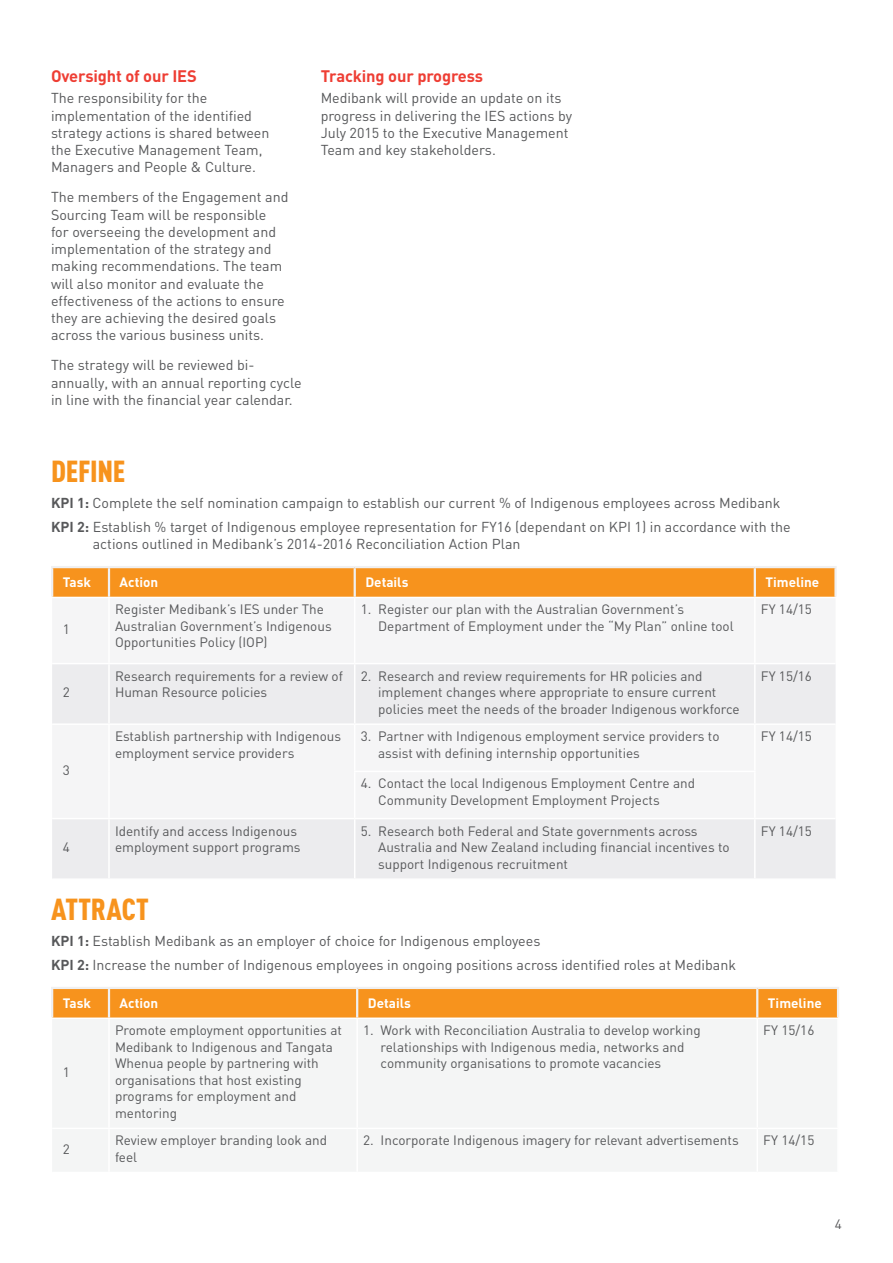
<style>
.page{position:relative;width:893px;height:1263px;background:#fff}
.page>*{position:absolute;margin:0;border:0;box-sizing:border-box;transform-origin:0 0}
.T_Header_Din{font:900 condensed 30px "DINOT";letter-spacing:-.005em;color:#f7931d}
.t1{font:700 16.5px "DIN";letter-spacing:-.01em;color:#ee3e34}
._03_Body_DIN_Light_9{font:14.25px/17.2px "DIN";color:#57585a}
._04_Table_DIN_Reg_9{font:13.5px/16.5px "DIN";color:#57585a}
._04_Table_DIN_Reg_9-2{font:700 13.5px "DIN";color:#fff}
.s1{font-weight:700}
</style>
<div class="page">
<svg style="left:53px;top:568px;width:781px;height:29px;background:#f69521"></svg>
<svg style="left:52px;top:664px;width:784px;height:214px;fill:#ececee"></svg>
<hr style="left:51px;top:566px;width:58px;height:2px;background:#f0f0f1">
<hr style="left:51px;top:568px;width:2px;height:29px;background:#f0f0f1">
<hr style="left:109px;top:566px;width:246px;height:2px;background:#f0f0f1">
<hr style="left:108px;top:568px;width:2px;height:29px;background:#f0f0f1">
<hr style="left:355px;top:566px;width:400px;height:2px;background:#f0f0f1">
<hr style="left:354px;top:568px;width:2px;height:29px;background:#f0f0f1">
<hr style="left:755px;top:566px;width:82px;height:2px;background:#f0f0f1">
<hr style="left:754px;top:568px;width:2px;height:29px;background:#f0f0f1">
<hr style="left:834px;top:568px;width:3px;height:29px;background:#f0f0f1">
<hr style="left:108px;top:664px;width:2px;height:59px;background:#fff">
<hr style="left:354px;top:664px;width:1px;height:59px;background:#fff">
<hr style="left:754px;top:664px;width:2px;height:59px;background:#fff">
<hr style="left:52px;top:723px;width:57px;height:2px;background:#fff">
<hr style="left:109px;top:723px;width:246px;height:2px;background:#fff">
<hr style="left:108px;top:725px;width:2px;height:46px;background:#fff">
<hr style="left:355px;top:723px;width:400px;height:2px;background:#fff">
<hr style="left:354px;top:725px;width:1px;height:46px;background:#fff">
<hr style="left:755px;top:723px;width:81px;height:2px;background:#fff">
<hr style="left:754px;top:725px;width:2px;height:46px;background:#fff">
<hr style="left:108px;top:771px;width:2px;height:47px;background:#fff">
<hr style="left:354px;top:771px;width:402px;height:1px;background:#fff">
<hr style="left:354px;top:772px;width:1px;height:46px;background:#fff">
<hr style="left:754px;top:772px;width:2px;height:46px;background:#fff">
<hr style="left:52px;top:818px;width:57px;height:1px;background:#fff">
<hr style="left:109px;top:818px;width:246px;height:1px;background:#fff">
<hr style="left:108px;top:819px;width:2px;height:59px;background:#fff">
<hr style="left:355px;top:818px;width:400px;height:1px;background:#fff">
<hr style="left:354px;top:819px;width:1px;height:59px;background:#fff">
<hr style="left:755px;top:818px;width:81px;height:1px;background:#fff">
<hr style="left:754px;top:819px;width:2px;height:59px;background:#fff">
<div style="left:53px;top:989px;width:784px;height:28px;background:#f7931d"></div>
<div style="left:53px;top:1019px;width:784px;height:152px;background:#f4f5f5"></div>
<hr style="left:51px;top:987px;width:58px;height:2px;background:#f0f0f1">
<hr style="left:51px;top:989px;width:2px;height:28px;background:#f0f0f1">
<hr style="left:109px;top:987px;width:248px;height:2px;background:#f0f0f1">
<hr style="left:108px;top:989px;width:2px;height:28px;background:#f0f0f1">
<hr style="left:357px;top:987px;width:400px;height:2px;background:#f0f0f1">
<hr style="left:356px;top:989px;width:2px;height:28px;background:#f0f0f1">
<hr style="left:757px;top:987px;width:82px;height:2px;background:#f0f0f1">
<hr style="left:756px;top:989px;width:2px;height:28px;background:#f0f0f1">
<hr style="left:837px;top:989px;width:2px;height:28px;background:#f0f0f1">
<hr style="left:108px;top:1019px;width:2px;height:109px;background:#fff">
<hr style="left:356px;top:1019px;width:2px;height:109px;background:#fff">
<hr style="left:756px;top:1019px;width:2px;height:109px;background:#fff">
<hr style="left:52px;top:1128px;width:57px;height:1px;background:#fff">
<hr style="left:109px;top:1128px;width:248px;height:1px;background:#fff">
<hr style="left:357px;top:1128px;width:400px;height:1px;background:#fff">
<hr style="left:757px;top:1128px;width:82px;height:1px;background:#fff">
<hr style="left:108px;top:1129px;width:2px;height:43px;background:#fff">
<hr style="left:356px;top:1129px;width:2px;height:43px;background:#fff">
<hr style="left:756px;top:1129px;width:2px;height:43px;background:#fff">
<h2 class="t1" style="left:51px;top:65px;width:147px">Oversight of our IES</h2>
<p class="_03_Body_DIN_Light_9" style="left:51px;top:89px;width:220px">The responsibility for the implementation of the identified strategy actions is shared between the Executive Management Team,<br>Managers and People &amp; Culture.</p>
<p class="_03_Body_DIN_Light_9" style="left:51px;top:188px;width:239px">The members of the Engagement and Sourcing Team will be responsible<br>for overseeing the development and implementation of the strategy and making recommendations. The team will also monitor and evaluate the effectiveness of the actions to ensure they are achieving the desired goals across the various business units.</p>
<p class="_03_Body_DIN_Light_9" style="left:51px;top:356px;width:252px">The strategy will be reviewed bi&shy;annually, with an annual reporting cycle in line with the financial year calendar.</p>
<h2 class="t1" style="left:321px;top:65px;width:164px">Tracking our progress</h2>
<p class="_03_Body_DIN_Light_9" style="left:321px;top:89px;width:253px">Medibank will provide an update on its progress in delivering the IES actions by July 2015 to the Executive Management Team and key stakeholders.</p>
<p class="T_Header_Din" style="left:51px;top:453px;width:76px">DEFINE</p>
<p class="_03_Body_DIN_Light_9" style="left:51px;top:494px;width:731px"><span class="s1">KPI 1:</span> Complete the self nomination campaign to establish our current % of Indigenous employees across Medibank</p>
<p class="_03_Body_DIN_Light_9" style="left:93px;top:518px;width:699px;text-indent:-42px"><span class="s1">KPI 2:</span> Establish % target of Indigenous employee representation for FY16 (dependant on KPI 1) in accordance with the actions outlined in Medibank’s 2014-2016 Reconciliation Action Plan</p>
<p class="_04_Table_DIN_Reg_9-2" style="left:63px;top:573px;width:30px">Task</p>
<p class="_04_Table_DIN_Reg_9-2" style="left:120px;top:573px;width:40px">Action</p>
<p class="_04_Table_DIN_Reg_9-2" style="left:365px;top:573px;width:45px">Details</p>
<p class="_04_Table_DIN_Reg_9-2" style="left:765px;top:573px;width:55px">Timeline</p>
<p class="_04_Table_DIN_Reg_9" style="left:63px;top:620px;width:9px">1</p>
<p class="_04_Table_DIN_Reg_9" style="left:115px;top:601px;width:218px">Register Medibank’s IES under The<br>Australian Government’s Indigenous<br>Opportunities Policy (IOP)</p>
<p class="_04_Table_DIN_Reg_9" style="left:378px;top:601px;width:357px;text-indent:-17px">1. Register our plan with the Australian Government’s<br>Department of Employment under the “My Plan” online tool</p>
<p class="_04_Table_DIN_Reg_9" style="left:761px;top:601px;width:53px">FY 14/15</p>
<p class="_04_Table_DIN_Reg_9" style="left:63px;top:684px;width:9px">2</p>
<p class="_04_Table_DIN_Reg_9" style="left:63px;top:761px;width:9px">3</p>
<p class="_04_Table_DIN_Reg_9" style="left:63px;top:839px;width:9px">4</p>
<p class="_04_Table_DIN_Reg_9" style="left:115px;top:667px;width:229px">Research requirements for a review of<br>Human Resource policies</p>
<p class="_04_Table_DIN_Reg_9" style="left:378px;top:667px;width:363px;text-indent:-17px">2. Research and review requirements for HR policies and implement changes where appropriate to ensure current policies meet the needs of the broader Indigenous workforce</p>
<p class="_04_Table_DIN_Reg_9" style="left:761px;top:667px;width:53px">FY 15/16</p>
<p class="_04_Table_DIN_Reg_9" style="left:115px;top:728px;width:228px">Establish partnership with Indigenous employment service providers</p>
<p class="_04_Table_DIN_Reg_9" style="left:378px;top:728px;width:343px;text-indent:-17px">3. Partner with Indigenous employment service providers to assist with defining internship opportunities</p>
<p class="_04_Table_DIN_Reg_9" style="left:761px;top:728px;width:53px">FY 14/15</p>
<p class="_04_Table_DIN_Reg_9" style="left:378px;top:775px;width:318px;text-indent:-17px">4. Contact the local Indigenous Employment Centre and<br>Community Development Employment Projects</p>
<p class="_04_Table_DIN_Reg_9" style="left:115px;top:822px;width:187px">Identify and access Indigenous employment support programs</p>
<p class="_04_Table_DIN_Reg_9" style="left:378px;top:822px;width:353px;text-indent:-17px">5. Research both Federal and State governments across<br>Australia and New Zealand including financial incentives to support Indigenous recruitment</p>
<p class="_04_Table_DIN_Reg_9" style="left:761px;top:822px;width:53px">FY 14/15</p>
<p class="T_Header_Din" style="left:51px;top:891px;width:99px">ATTRACT</p>
<p class="_03_Body_DIN_Light_9" style="left:51px;top:932px;width:491px"><span class="s1">KPI 1:</span> Establish Medibank as an employer of choice for Indigenous employees</p>
<p class="_03_Body_DIN_Light_9" style="left:51px;top:956px;width:687px"><span class="s1">KPI 2:</span> Increase the number of Indigenous employees in ongoing positions across identified roles at Medibank</p>
<p class="_04_Table_DIN_Reg_9-2" style="left:63px;top:994px;width:30px">Task</p>
<p class="_04_Table_DIN_Reg_9-2" style="left:120px;top:994px;width:40px">Action</p>
<p class="_04_Table_DIN_Reg_9-2" style="left:368px;top:994px;width:45px">Details</p>
<p class="_04_Table_DIN_Reg_9-2" style="left:768px;top:994px;width:55px">Timeline</p>
<p class="_04_Table_DIN_Reg_9" style="left:63px;top:1063px;width:9px">1</p>
<p class="_04_Table_DIN_Reg_9" style="left:115px;top:1022px;width:228px">Promote employment opportunities at<br>Medibank to Indigenous and Tangata<br>Whenua people by partnering with organisations that host existing programs for employment and mentoring</p>
<p class="_04_Table_DIN_Reg_9" style="left:381px;top:1022px;width:322px;text-indent:-17px">1. Work with Reconciliation Australia to develop working relationships with Indigenous media, networks and community organisations to promote vacancies</p>
<p class="_04_Table_DIN_Reg_9" style="left:763px;top:1022px;width:53px">FY 15/16</p>
<p class="_04_Table_DIN_Reg_9" style="left:63px;top:1140px;width:9px">2</p>
<p class="_04_Table_DIN_Reg_9" style="left:115px;top:1132px;width:214px">Review employer branding look and feel</p>
<p class="_04_Table_DIN_Reg_9" style="left:363px;top:1132px;width:377px">2. Incorporate Indigenous imagery for relevant advertisements</p>
<p class="_04_Table_DIN_Reg_9" style="left:763px;top:1132px;width:53px">FY 14/15</p>
<p class="_04_Table_DIN_Reg_9" style="left:835px;top:1215px;width:9px">4</p>
</div>
